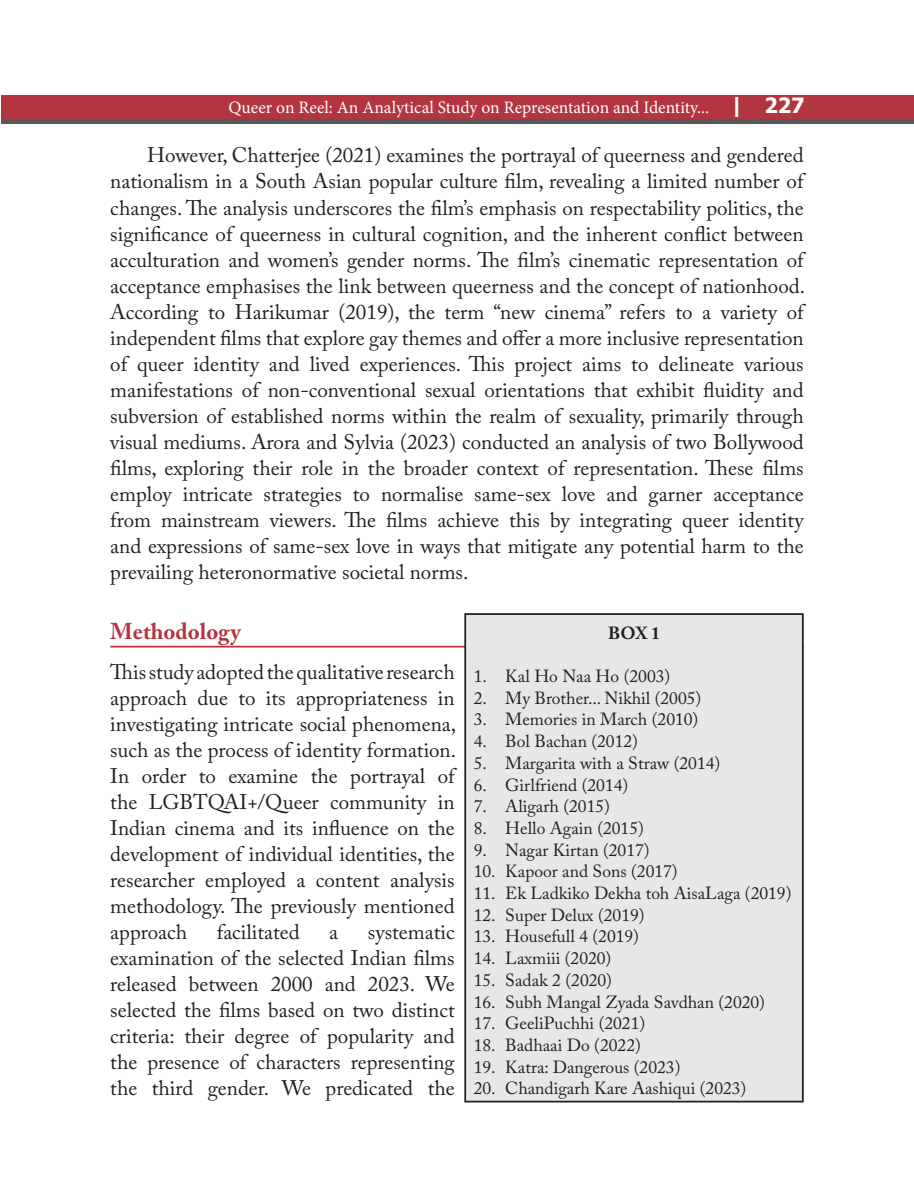
<style>
.page{position:relative;width:914px;height:1197px;background:#fff}
.page>*{position:absolute;margin:0;border:0;box-sizing:border-box;transform-origin:0 0}
.sub_head_1{font:700 22.75px "Adobe Caslon Pro";color:#b33540}
.Body_text{font:21px/26.1px "Adobe Caslon Pro";color:#231f20;text-align:justify}
.Body_left{font:21px/26.1px "Adobe Caslon Pro";color:#231f20;text-align:justify}
.t1{font:17.5px "Adobe Caslon Pro";color:#231f20}
.t2{font:17.5px "Minion Pro";color:#fff}
.Body_text-2{font:700 17.5px "Adobe Caslon Pro";color:#231f20}
.s1{font-family:"Tahoma";font-weight:700;font-size:21px}
</style>
<div class="page">
<div style="left:2px;top:95px;width:912px;height:29px;background:#b33540"></div>
<div style="left:2px;top:119px;width:912px;height:5px;background:#57585a"></div>
<hr style="left:110px;top:646px;width:693px;height:2px;background:#b33540">
<div style="left:465px;top:614px;width:337px;height:488px;background:#e6e7e9"></div>
<div style="left:464px;top:613px;width:339px;height:489px;border:2px solid #231f20"></div>
<p class="t2" style="left:228px;top:96px;width:577px">Queer on Reel: An Analytical Study on Representation and Identity... <span class="s1">| 227</span></p>
<p class="Body_text" style="left:110px;top:142px;width:696px;text-indent:37px">However, Chatterjee (2021) examines the portrayal of queerness and gendered nationalism in a South Asian popular culture film, revealing a limited number of changes. The analysis underscores the film’s emphasis on respectability politics, the significance of queerness in cultural cognition, and the inherent conflict between acculturation and women’s gender norms. The film’s cinematic representation of acceptance emphasises the link between queerness and the concept of nationhood.<br>According to Harikumar (2019), the term “new cinema” refers to a variety of independent films that explore gay themes and offer a more inclusive representation of queer identity and lived experiences. This project aims to delineate various manifestations of non-conventional sexual orientations that exhibit fluidity and subversion of established norms within the realm of sexuality, primarily through visual mediums. Arora and Sylvia (2023) conducted an analysis of two Bollywood films, exploring their role in the broader context of representation. These films employ intricate strategies to normalise same-sex love and garner acceptance from mainstream viewers. The films achieve this by integrating queer identity and expressions of same-sex love in ways that mitigate any potential harm to the prevailing heteronormative societal norms.</p>
<p class="sub_head_1" style="left:110px;top:618px;width:132px">Methodology</p>
<p class="Body_left" style="left:110px;top:659px;width:347px">This study adopted the qualitative research approach due to its appropriateness in investigating intricate social phenomena, such as the process of identity formation.<br>In order to examine the portrayal of the LGBTQAI+/Queer community in Indian cinema and its influence on the development of individual identities, the researcher employed a content analysis methodology. The previously mentioned approach</p>
<p class="Body_text-2" style="left:608px;top:622px;width:53px">BOX 1</p>
<p class="t1" style="left:474px;top:666px;width:198px">1. Kal Ho Naa Ho (2003)</p>
<p class="t1" style="left:474px;top:687px;width:229px">2. My Brother... Nikhil (2005)</p>
<p class="t1" style="left:474px;top:709px;width:226px">3. Memories in March (2010)</p>
<p class="t1" style="left:474px;top:731px;width:166px">4. Bol Bachan (2012)</p>
<p class="t1" style="left:474px;top:753px;width:248px">5. Margarita with a Straw (2014)</p>
<p class="t1" style="left:474px;top:774px;width:156px">6. Girlfriend (2014)</p>
<p class="t1" style="left:474px;top:796px;width:138px">7. Aligarh (2015)</p>
<p class="t1" style="left:474px;top:818px;width:172px">8. Hello Again (2015)</p>
<p class="t1" style="left:474px;top:839px;width:177px">9. Nagar Kirtan (2017)</p>
<p class="t1" style="left:474px;top:861px;width:205px">10. Kapoor and Sons (2017)</p>
<p class="t1" style="left:474px;top:883px;width:319px">11. Ek Ladkiko Dekha toh AisaLaga (2019)</p>
<p class="t1" style="left:474px;top:904px;width:172px">12. Super Delux (2019)</p>
<p class="t1" style="left:474px;top:926px;width:167px">13. Housefull 4 (2019)</p>
<p class="t1" style="left:474px;top:948px;width:139px">14. Laxmiii (2020)</p>
<p class="t1" style="left:474px;top:970px;width:140px">15. Sadak 2 (2020)</p>
<p class="t1" style="left:474px;top:991px;width:293px">16. Subh Mangal Zyada Savdhan (2020)</p>
<p class="t1" style="left:474px;top:1013px;width:173px">17. GeeliPuchhi (2021)</p>
<p class="t1" style="left:474px;top:1035px;width:168px">18. Badhaai Do (2022)</p>
<p class="t1" style="left:474px;top:1056px;width:208px">19. Katra: Dangerous (2023)</p>
<p class="t1" style="left:474px;top:1078px;width:274px">20. Chandigarh Kare Aashiqui (2023)</p>
<p class="Body_left" style="left:217px;top:919px;width:84px">facilitated</p>
<p class="Body_left" style="left:329px;top:919px;width:10px">a</p>
<p class="Body_left" style="left:110px;top:919px;width:346px;text-indent:257px">systematic examination of the selected Indian films released between 2000 and 2023. We selected the films based on two distinct criteria: their degree of popularity and the presence of characters representing the third gender. We predicated the</p>
</div>
